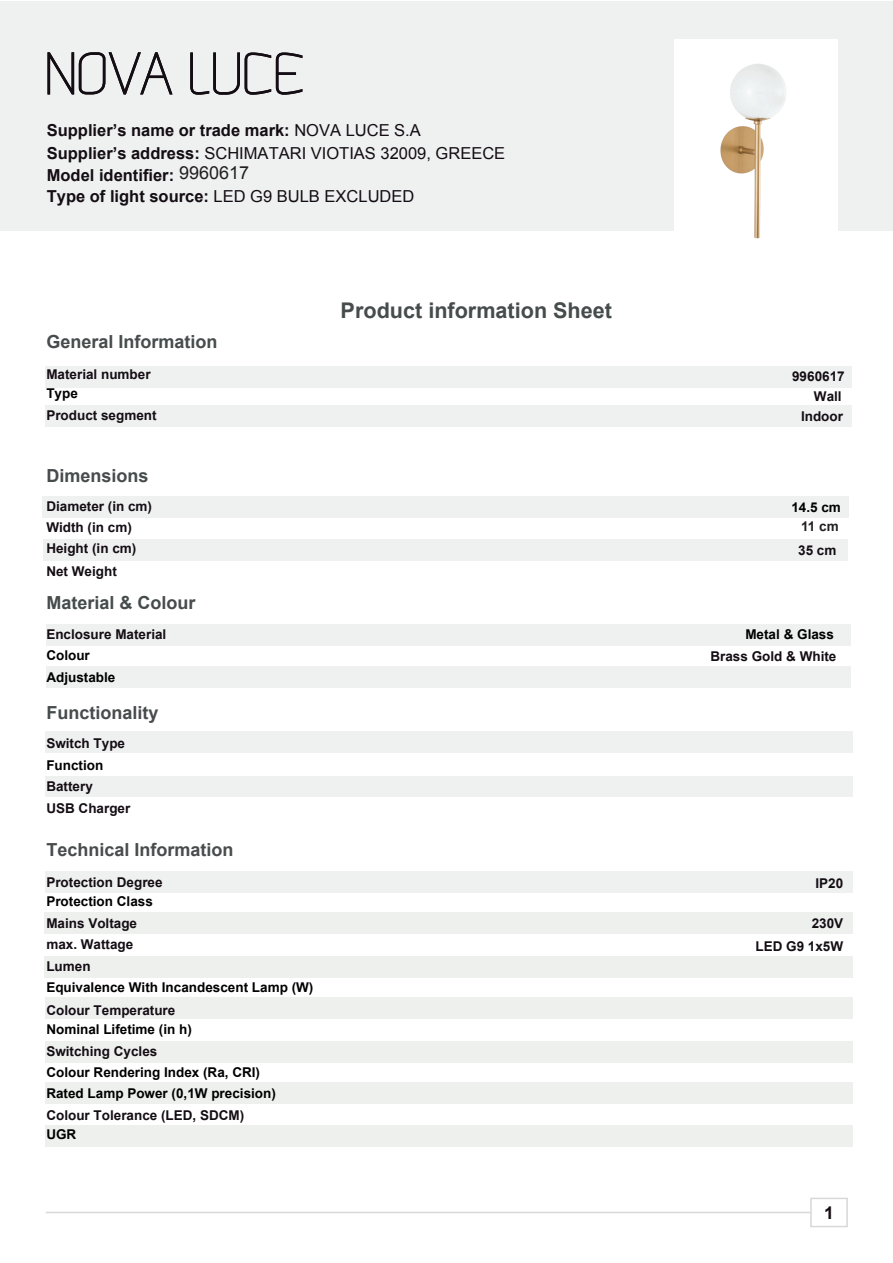
<style>
.page{position:relative;width:893px;height:1263px;background:#fff}
.page>*{position:absolute;margin:0;border:0;box-sizing:border-box;transform-origin:0 0}
.t1{font:700 21.6px "Arial";color:#464b4c}
.t2{font:700 18px "Arial";color:#464b4c}
.t3{font:700 18px "Arial";color:#484c4c}
.t4{font:700 17.55px "Arial";color:#140d14}
.t5{font:700 16.5px/21.6px "Arial";color:#140d14}
.t6{font:16.5px "Arial";color:#140d14}
.t7{font:700 13.5px/21.6px "Arial";color:#140d14}
.t8{font:700 13.5px/22.6px "Arial";color:#000001}
.t9{font:700 13.5px "Arial";color:#231f20}
.s1{font-weight:400}
.s2{font-weight:400;font-size:18px;color:#231f20}
.s3{font-weight:700}
</style>
<div class="page">
<div style="left:45px;top:732px;width:808px;height:21px;background:#eff1f0"></div>
<div style="left:45px;top:1126px;width:807px;height:21px;background:#eef0ee"></div>
<div style="left:46px;top:624px;width:805px;height:21px;background:#eff1f0"></div>
<div style="left:46px;top:667px;width:805px;height:21px;background:#eff1f0"></div>
<div style="left:810px;top:1198px;width:38px;height:29px;border:2px solid #d7d9d8"></div>
<div style="left:42px;top:497px;width:807px;height:21px;background:#eff1f0"></div>
<div style="left:43px;top:539px;width:805px;height:21px;background:#eff1f0"></div>
<div style="left:45px;top:776px;width:808px;height:22px;background:#eff1f0"></div>
<hr style="left:46px;top:1212px;width:765px;height:1px;background:#d7d9d8">
<div style="left:1px;top:2px;width:892px;height:229px;background:#eff1f0"></div>
<svg style="left:190px;top:52px;width:113px;height:43px"></svg>
<svg style="left:47px;top:52px;width:126px;height:43px"></svg>
<div style="left:45px;top:912px;width:808px;height:22px;background:#eef0ee"></div>
<div style="left:45px;top:976px;width:808px;height:21px;background:#eef0ee"></div>
<div style="left:45px;top:871px;width:808px;height:22px;background:#eff1f0"></div>
<div style="left:45px;top:1041px;width:807px;height:22px;background:#eef0ee"></div>
<div style="left:45px;top:1082px;width:807px;height:22px;background:#eef0ee"></div>
<div style="left:45px;top:978px;width:807px;height:22px;background:#fff"></div>
<div style="left:45px;top:998px;width:807px;height:21px;background:#eef0ee"></div>
<div style="left:45px;top:956px;width:808px;height:21px;background:#eef0ee"></div>
<div style="left:45px;top:405px;width:807px;height:21px;background:#eff1f0"></div>
<div style="left:45px;top:366px;width:807px;height:22px;background:#eff1f0"></div>
<div style="left:674px;top:39px;width:163px;height:235px;background:#fff"></div>
<img style="left:720px;top:64px;width:66px;height:175px">
<p class="t5" style="left:47px;top:120px;width:376px">Supplier’s name or trade mark: <span class="s1">NOVA LUCE S.A</span></p>
<p class="t5" style="left:47px;top:165px;width:369px">Model identifier: <span class="s2">9960617<br></span>Type of light source: <span class="s1">LED G9 BULB EXCLUDED</span></p>
<p class="t6" style="left:47px;top:142px;width:460px"><span class="s3">Supplier’s address:</span> SCHIMATARI VIOTIAS 32009, GREECE</p>
<h2 class="t2" style="left:46px;top:329px;width:173px">General Information</h2>
<p class="t7" style="left:46px;top:364px;width:106px">Material number</p>
<p class="t8" style="left:46px;top:383px;width:33px">Type</p>
<p class="t7" style="left:46px;top:405px;width:112px">Product segment</p>
<h2 class="t2" style="left:46px;top:463px;width:104px">Dimensions</h2>
<p class="t7" style="left:46px;top:496px;width:107px">Diameter (in cm)<br>Width (in cm)</p>
<p class="t7" style="left:46px;top:538px;width:92px">Height (in cm)</p>
<h2 class="t2" style="left:46px;top:591px;width:151px">Material &amp; Colour</h2>
<p class="t7" style="left:46px;top:623px;width:122px">Enclosure Material</p>
<p class="t8" style="left:46px;top:644px;width:71px">Colour<br>Adjustable</p>
<h2 class="t2" style="left:46px;top:701px;width:114px">Functionality</h2>
<p class="t7" style="left:46px;top:733px;width:80px">Switch Type</p>
<p class="t8" style="left:46px;top:754px;width:58px">Function</p>
<p class="t7" style="left:46px;top:775px;width:86px;line-height:22px">Battery<br>USB Charger</p>
<p class="t7" style="left:46px;top:561px;width:72px">Net Weight</p>
<h2 class="t3" style="left:46px;top:837px;width:189px">Technical Information</h2>
<p class="t7" style="left:46px;top:872px;width:118px">Protection Degree</p>
<p class="t8" style="left:46px;top:891px;width:108px">Protection Class</p>
<p class="t7" style="left:46px;top:913px;width:92px">Mains Voltage max. Wattage<br>Lumen</p>
<p class="t8" style="left:46px;top:976px;width:269px">Equivalence With Incandescent Lamp (W)</p>
<p class="t7" style="left:46px;top:999px;width:131px">Colour Temperature</p>
<p class="t8" style="left:46px;top:1019px;width:147px">Nominal Lifetime (in h)</p>
<p class="t7" style="left:46px;top:1040px;width:113px">Switching Cycles</p>
<p class="t8" style="left:46px;top:1062px;width:231px;line-height:21.5px">Colour Rendering Index (Ra, CRI)<br>Rated Lamp Power (0,1W precision)</p>
<p class="t8" style="left:46px;top:1124px;width:31px">UGR</p>
<p class="t7" style="left:46px;top:1104px;width:200px">Colour Tolerance (LED, SDCM)</p>
<h1 class="t1" style="left:341px;top:296px;width:273px">Product information Sheet</h1>
<p class="t7" style="left:792px;top:366px;width:54px">9960617</p>
<p class="t7" style="left:801px;top:386px;width:43px;line-height:20.5px;text-align:right">Wall<br>Indoor</p>
<p class="t8" style="left:791px;top:497px;width:51px">14.5 cm</p>
<p class="t9" style="left:801px;top:517px;width:39px">11 cm</p>
<p class="t7" style="left:798px;top:540px;width:40px">35 cm</p>
<p class="t8" style="left:745px;top:623px;width:90px">Metal &amp; Glass</p>
<p class="t7" style="left:710px;top:646px;width:128px">Brass Gold &amp; White</p>
<p class="t7" style="left:815px;top:872px;width:29px">IP20</p>
<p class="t7" style="left:755px;top:912px;width:89px;line-height:23px;text-align:right">230V<br>LED G9 1x5W</p>
<p class="t4" style="left:824px;top:1201px;width:11px">1</p>
</div>
